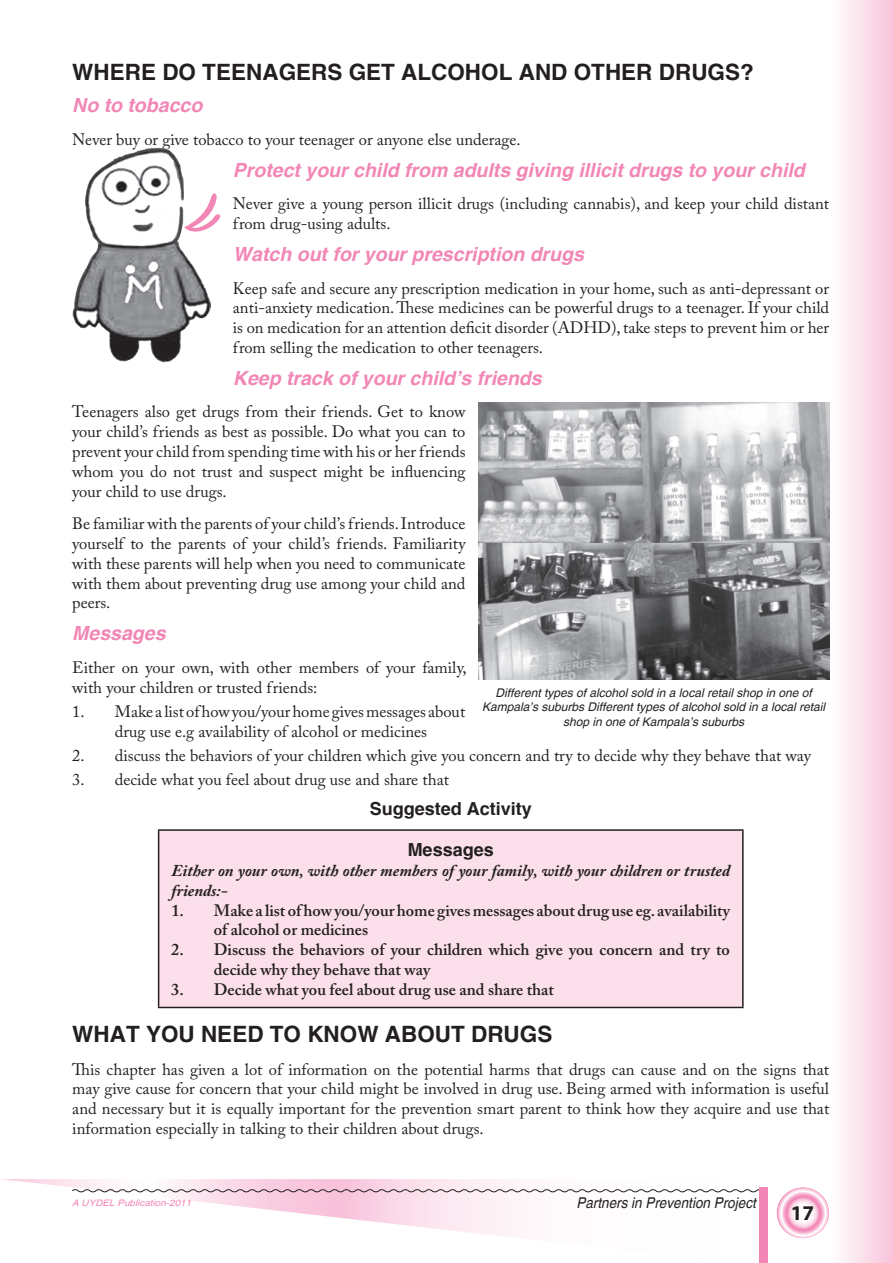
<style>
.page{position:relative;width:893px;height:1263px;background:#fff}
.page>*{position:absolute;margin:0;border:0;box-sizing:border-box;transform-origin:0 0}
.t1{font:700 22.5px "Switzerland";color:#231f20}
.t2{font:700 21px "Myriad Pro";color:#231f20}
.t3{font:italic 700 19.5px "Switzerland";color:#f287b6}
.t4{font:700 18px "Switzerland";color:#231f20}
.t5{font:16.5px/19.8px "Adobe Caslon Pro";color:#231f20;text-align:justify}
.t6{font:600 16.5px/19.8px "Adobe Caslon Pro";color:#231f20}
.t7{font:italic 700 16.5px/19.8px "Adobe Caslon Pro";color:#231f20}
.t8{font:italic 14.85px "Switzerland";color:#231f20;scale:.91 1}
.t9{font:italic 12px/14.4px "Switzerland";color:#231f20;text-align:center}
.t10{font:italic 9px "Switzerland";color:#f287b6;scale:1.1 1}
</style>
<div class="page">
<svg style="left:2px;top:1179px;width:827px;height:60px"></svg>
<div style="left:829px;top:0;width:64px;height:1263px;background:linear-gradient(to right,#fff,#f8c5dc)"></div>
<svg style="left:71px;top:1188px;width:698px;height:5px"></svg>
<svg style="left:776px;top:1187px;width:53px;height:51px"></svg>
<div style="left:759px;top:1187px;width:9px;height:76px;background:#f287b6"></div>
<div style="left:159px;top:830px;width:584px;height:177px;background:#fbdfeb"></div>
<hr style="left:158px;top:829px;width:586px;height:2px;background:#231f20">
<hr style="left:158px;top:831px;width:1px;height:176px;background:#231f20">
<hr style="left:742px;top:831px;width:2px;height:176px;background:#231f20">
<hr style="left:158px;top:1007px;width:586px;height:1px;background:#231f20">
<svg style="left:211px;top:193px;width:10px;height:34px"></svg>
<img style="left:72px;top:148px;width:139px;height:214px">
<img style="left:478px;top:542px;width:351px;height:138px">
<img style="left:478px;top:402px;width:351px;height:140px">
<h1 class="t1" style="left:72px;top:59px;width:683px">WHERE DO TEENAGERS GET ALCOHOL AND OTHER DRUGS?</h1>
<p class="t3" style="left:72px;top:94px;width:132px">No to tobacco</p>
<p class="t5" style="left:72px;top:129px;width:450px">Never buy or give tobacco to your teenager or anyone else underage.</p>
<p class="t3" style="left:233px;top:158px;width:573px">Protect your child from adults giving illicit drugs to your child</p>
<p class="t5" style="left:233px;top:194px;width:598px">Never give a young person illicit drugs (including cannabis), and keep your child distant from drug-using adults.</p>
<p class="t3" style="left:233px;top:243px;width:352px">Watch out for your prescription drugs</p>
<p class="t5" style="left:233px;top:278px;width:598px">Keep safe and secure any prescription medication in your home, such as anti-depressant or anti-anxiety medication. These medicines can be powerful drugs to a teenager. If your child is on medication for an attention deficit disorder (ADHD), take steps to prevent him or her from selling the medication to other teenagers.</p>
<p class="t3" style="left:233px;top:367px;width:310px">Keep track of your child’s friends</p>
<p class="t5" style="left:72px;top:402px;width:395px">Teenagers also get drugs from their friends. Get to know your child’s friends as best as possible. Do what you can to prevent your child from spending time with his or her friends whom you do not trust and suspect might be influencing your child to use drugs.</p>
<p class="t5" style="left:72px;top:514px;width:395px">Be familiar with the parents of your child’s friends. Introduce yourself to the parents of your child’s friends. Familiarity with these parents will help when you need to communicate with them about preventing drug use among your child and peers.</p>
<p class="t3" style="left:72px;top:622px;width:95px">Messages</p>
<p class="t5" style="left:72px;top:657px;width:396px">Either on your own, with other members of your family, with your children or trusted friends:</p>
<p class="t5" style="left:72px;top:701px;width:394px;text-align:center">1. Make a list of how you/your home gives messages about drug use e.g availability of alcohol or medicines</p>
<p class="t5" style="left:72px;top:745px;width:740px">2. discuss the behaviors of your children which give you concern and try to decide why they behave that way</p>
<p class="t5" style="left:72px;top:769px;width:378px">3. decide what you feel about drug use and share that</p>
<p class="t4" style="left:370px;top:797px;width:164px">Suggested Activity</p>
<p class="t4" style="left:408px;top:839px;width:88px">Messages</p>
<p class="t7" style="left:171px;top:860px;width:560px">Either on your own, with other members of your family, with your children or trusted friends:-</p>
<p class="t6" style="left:214px;top:900px;width:518px;text-indent:-42px">1. Make a list of howyou/your home gives messages about drug use eg.availability of alcohol or medicines</p>
<p class="t6" style="left:214px;top:939px;width:518px;text-indent:-43px">2. Discuss the behaviors of your children which give you concern and try to decide why they behave that way</p>
<p class="t6" style="left:171px;top:979px;width:384px">3. Decide what you feel about drug use and share that</p>
<h1 class="t1" style="left:72px;top:1020px;width:482px">WHAT YOU NEED TO KNOW ABOUT DRUGS</h1>
<p class="t5" style="left:72px;top:1059px;width:758px">This chapter has given a lot of information on the potential harms that drugs can cause and on the signs that may give cause for concern that your child might be involved in drug use. Being armed with information is useful and necessary but it is equally important for the prevention smart parent to think how they acquire and use that information especially in talking to their children about drugs.</p>
<p class="t9" style="left:482px;top:685px;width:345px">Different types of alcohol sold in a local retail shop in one of<br>Kampala’s suburbs Different types of alcohol sold in a local retail shop in one of Kampala’s suburbs</p>
<p class="t10" style="left:72px;top:1197px;width:110px">A UYDEL Publication-2011</p>
<p class="t8" style="left:576px;top:1194px;width:199px">Partners in Prevention Project</p>
<p class="t2" style="left:791px;top:1200px;width:12px">17</p>
</div>
